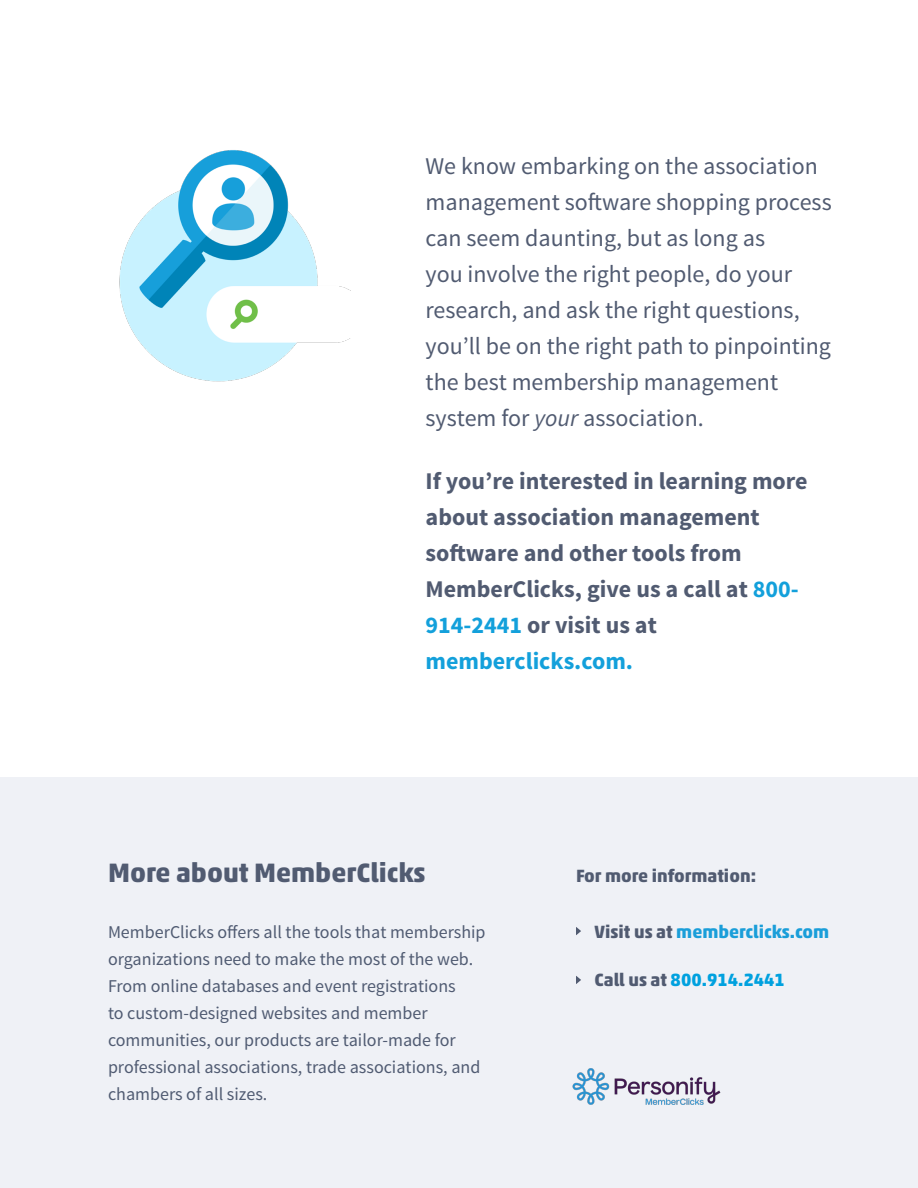
<style>
.page{position:relative;width:918px;height:1188px;background:#fff}
.page>*{position:absolute;margin:0;border:0;box-sizing:border-box;transform-origin:0 0}
.t1{font:700 27px "Akko Pro";color:#515b71}
.t2{font:24px/36px "Source Sans Pro";color:#515b71}
.t3{font:700 24px/36px "Source Sans Pro";color:#515b71}
.t4{font:18px/27px "Source Sans Pro";color:#505b72}
.t5{font:700 18px "Akko Pro";color:#1a9ed9}
.t6{font:700 18px "Akko Pro";color:#00a1df}
.t7{font:700 18px "Akko Pro";color:#515b71}
.s1{font-style:italic}
.s2{color:#13a0db}
.s3{color:#515b71}
</style>
<div class="page">
<div style="left:0;top:777px;width:918px;height:411px;background:#eff1f6"></div>
<svg style="left:576px;top:927px;width:5px;height:8px"></svg>
<svg style="left:576px;top:976px;width:5px;height:8px"></svg>
<img style="left:119px;top:150px;width:232px;height:232px">
<img style="left:572px;top:1068px;width:149px;height:37px">
<p class="t2" style="left:426px;top:148px;width:408px">We know embarking on the association management software shopping process can seem daunting, but as long as<br>you involve the right people, do your research, and ask the right questions, you’ll be on the right path to pinpointing the best membership management system for <span class="s1">your</span> association.</p>
<p class="t3" style="left:426px;top:464px;width:384px">If you’re interested in learning more about association management software and other tools from<br>MemberClicks, give us a call at <span class="s2">800-<br>914-2441</span> or visit us at <span class="s2">memberclicks.com.</span></p>
<p class="t1" style="left:108px;top:856px;width:319px">More about MemberClicks</p>
<p class="t7" style="left:576px;top:864px;width:182px">For more information:</p>
<p class="t4" style="left:108px;top:919px;width:379px">MemberClicks offers all the tools that membership organizations need to make the most of the web.<br>From online databases and event registrations<br>to custom-designed websites and member communities, our products are tailor-made for professional associations, trade associations, and chambers of all sizes.</p>
<p class="t5" style="left:595px;top:921px;width:236px"><span class="s3">Visit us at</span> memberclicks.com</p>
<p class="t6" style="left:595px;top:969px;width:192px"><span class="s3">Call us at</span> 800.914.2441</p>
</div>
